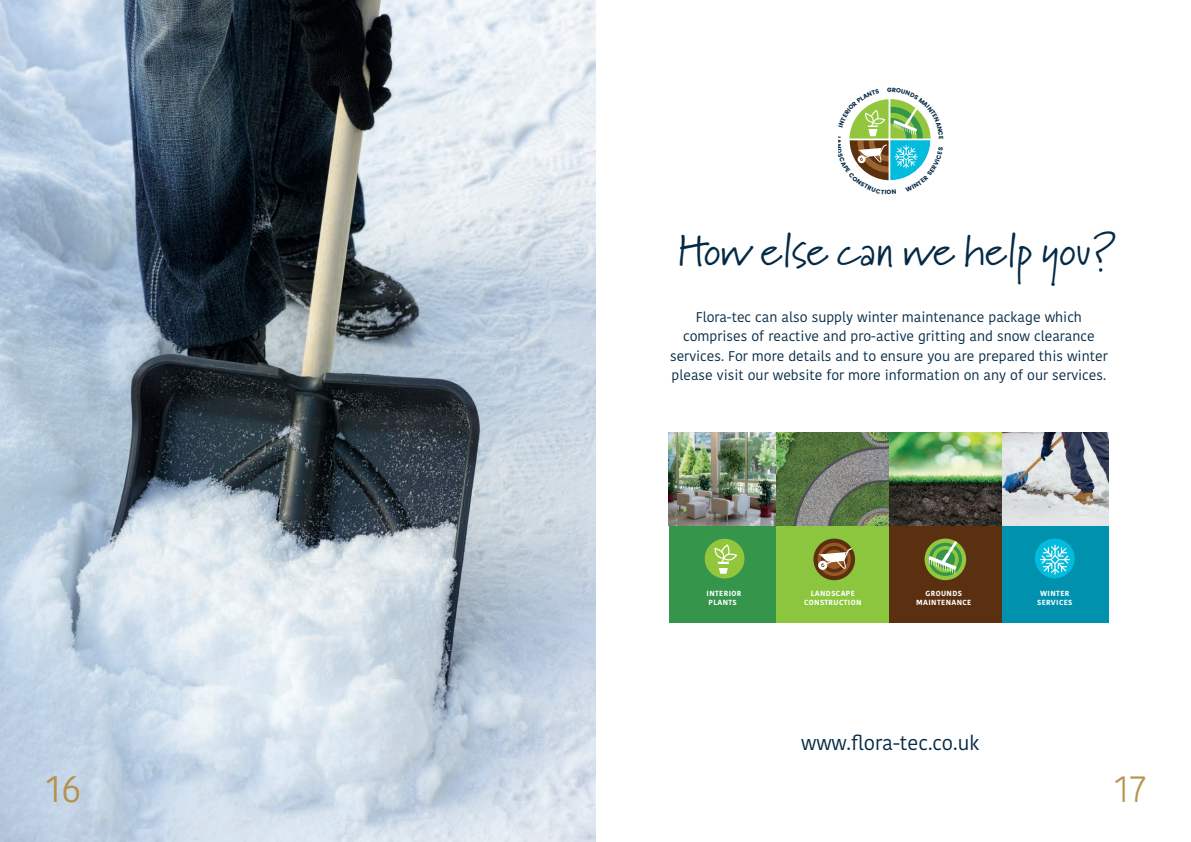
<style>
.page{position:relative;width:1191px;height:842px;background:#fff}
.page>*{position:absolute;margin:0;border:0;box-sizing:border-box;transform-origin:0 0}
.t1{font:44.8px "Marydale";color:#042a46}
.t2{font:300 37.1px "Kohinoor Bangla";color:#b69450}
.t3{font:20.2px "Kohinoor Bangla";color:#042a46}
.t4{font:14px/19.6px "Kohinoor Bangla";color:#042a46;text-align:center}
.t5{font:700 7.4px/9.2px "Kohinoor Bangla";letter-spacing:.05em;color:#fff;text-align:center}
</style>
<div class="page">
<div style="left:669px;top:525px;width:107px;height:97px;background:#35954b"></div>
<div style="left:776px;top:525px;width:113px;height:97px;background:#8bc63e"></div>
<div style="left:704px;top:539px;width:40px;height:39px;background:#92c73d;border-radius:50%"></div>
<svg style="left:714px;top:544px;width:23px;height:30px"></svg>
<hr style="left:716px;top:564px;width:14px;height:3px;background:#92c73d">
<div style="left:813px;top:539px;width:42px;height:41px;background:#5b3010;border-radius:50%"></div>
<div style="left:817px;top:543px;width:34px;height:33px;background:#995722;border-radius:50%"></div>
<svg style="left:821px;top:546px;width:26px;height:27px"></svg>
<svg style="left:818px;top:548px;width:34px;height:22px"></svg>
<div style="left:889px;top:525px;width:113px;height:97px;background:#5b3010"></div>
<div style="left:1002px;top:525px;width:106px;height:97px;background:#0091af"></div>
<div style="left:924px;top:539px;width:42px;height:41px;background:#92c73d;border-radius:50%"></div>
<svg style="left:928px;top:543px;width:34px;height:33px"></svg>
<div style="left:932px;top:546px;width:26px;height:26px;background:#92c73d;border-radius:50%"></div>
<svg style="left:928px;top:541px;width:29px;height:34px"></svg>
<div style="left:1034px;top:539px;width:40px;height:39px;background:#03bbdd;border-radius:50%"></div>
<svg style="left:1040px;top:545px;width:30px;height:29px"></svg>
<img style="left:0;top:0;width:595px;height:842px">
<img style="left:669px;top:433px;width:107px;height:92px">
<svg style="left:776px;top:433px;width:113px;height:92px;background:#697d5c"></svg>
<img style="left:889px;top:433px;width:113px;height:92px">
<img style="left:1002px;top:433px;width:106px;height:92px">
<svg style="left:849px;top:99px;width:82px;height:82px"></svg>
<p class="t1" style="left:677px;top:223px;width:439px">How else can we help you?</p>
<p class="t4" style="left:670px;top:307px;width:439px">Flora-tec can also supply winter maintenance package which comprises of reactive and pro-active gritting and snow clearance services. For more details and to ensure you are prepared this winter please visit our website for more information on any of our services.</p>
<p class="t5" style="left:706px;top:589px;width:36px;text-align:left">INTERIOR<br>PLANTS</p>
<p class="t5" style="left:804px;top:588px;width:59px">LANDSCAPE<br>CONSTRUCTION</p>
<p class="t5" style="left:916px;top:588px;width:57px">GROUNDS<br>MAINTENANCE</p>
<p class="t5" style="left:1037px;top:588px;width:37px">WINTER<br>SERVICES</p>
<p class="t3" style="left:801px;top:727px;width:180px">www.flora-tec.co.uk</p>
<p class="t2" style="left:46px;top:762px;width:36px">16</p>
<p class="t2" style="left:1114px;top:762px;width:33px">17</p>
</div>
